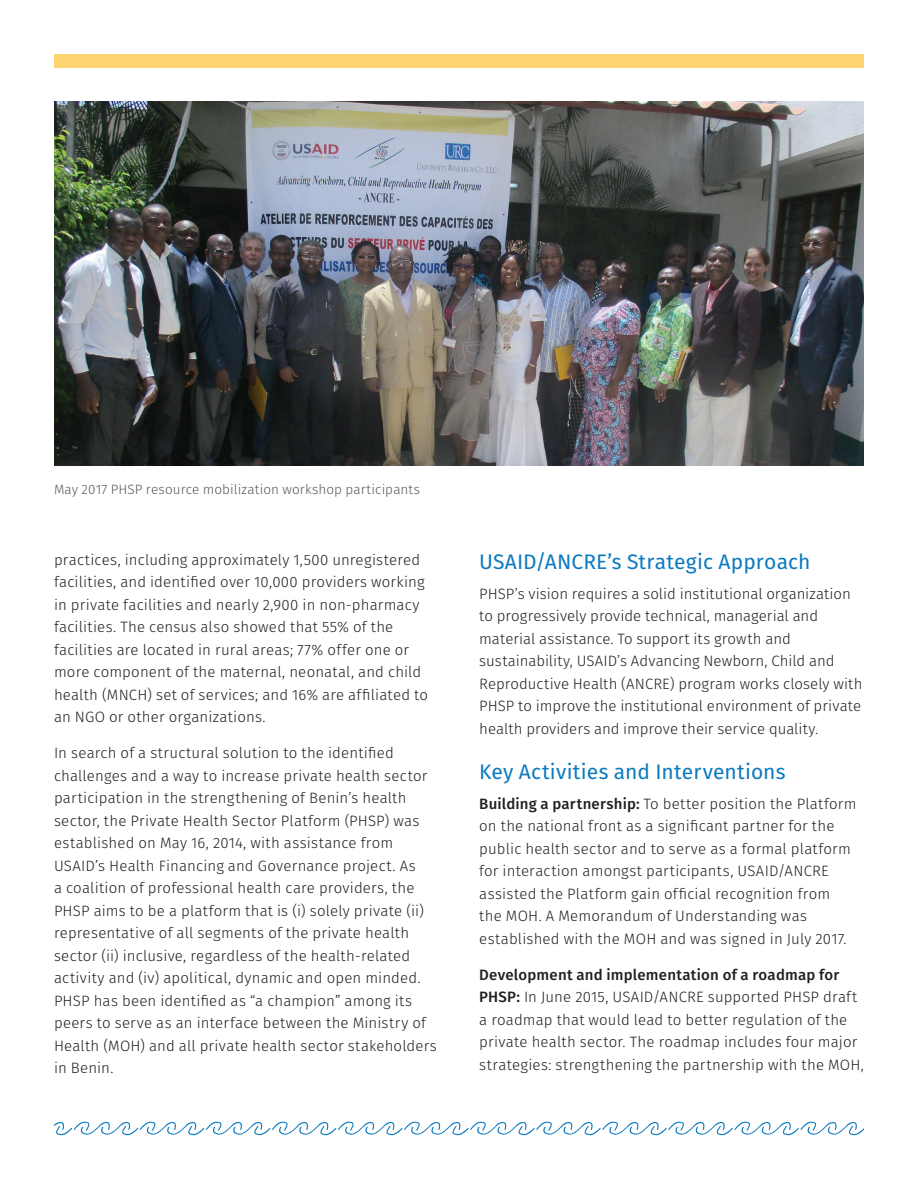
<style>
.page{position:relative;width:918px;height:1188px;background:#fff}
.page>*{position:absolute;margin:0;border:0;box-sizing:border-box;transform-origin:0 0}
.t1{font:21px "Fira Sans";letter-spacing:.005em;color:#0b7ac0}
.t2{font:300 15px/22.5px "Fira Sans";letter-spacing:.01em;color:#231f20}
.t3{font:300 13.5px "Fira Sans";letter-spacing:.005em;color:#57585a}
.s1{font-weight:500}
</style>
<div class="page">
<div style="left:54px;top:54px;width:810px;height:14px;background:#fed371"></div>
<svg style="left:54px;top:1121px;width:810px;height:15px"></svg>
<img style="left:54px;top:101px;width:810px;height:365px">
<p class="t3" style="left:54px;top:480px;width:368px">May 2017 PHSP resource mobilization workshop participants</p>
<p class="t2" style="left:54px;top:548px;width:376px">practices, including approximately 1,500 unregistered facilities, and identified over 10,000 providers working in private facilities and nearly 2,900 in non-pharmacy facilities. The census also showed that 55% of the facilities are located in rural areas; 77% offer one or more component of the maternal, neonatal, and child health (MNCH) set of services; and 16% are affiliated to an NGO or other organizations.</p>
<p class="t2" style="left:54px;top:742px;width:384px">In search of a structural solution to the identified challenges and a way to increase private health sector participation in the strengthening of Benin’s health sector, the Private Health Sector Platform (PHSP) was established on May 16, 2014, with assistance from USAID’s Health Financing and Governance project. As<br>a coalition of professional health care providers, the PHSP aims to be a platform that is (i) solely private (ii) representative of all segments of the private health sector (ii) inclusive, regardless of the health-related activity and (iv) apolitical, dynamic and open minded.<br>PHSP has been identified as “a champion” among its peers to serve as an interface between the Ministry of Health (MOH) and all private health sector stakeholders in Benin.</p>
<h1 class="t1" style="left:479px;top:547px;width:333px">USAID/ANCRE’s Strategic Approach</h1>
<p class="t2" style="left:479px;top:582px;width:385px">PHSP’s vision requires a solid institutional organization to progressively provide technical, managerial and material assistance. To support its growth and sustainability, USAID’s Advancing Newborn, Child and Reproductive Health (ANCRE) program works closely with PHSP to improve the institutional environment of private health providers and improve their service quality.</p>
<h1 class="t1" style="left:479px;top:757px;width:308px">Key Activities and Interventions</h1>
<p class="t2" style="left:479px;top:792px;width:379px"><span class="s1">Building a partnership:</span> To better position the Platform on the national front as a significant partner for the public health sector and to serve as a formal platform for interaction amongst participants, USAID/ANCRE assisted the Platform gain official recognition from<br>the MOH. A Memorandum of Understanding was established with the MOH and was signed in July 2017.</p>
<p class="t2" style="left:479px;top:963px;width:386px"><span class="s1">Development and implementation of a roadmap for PHSP:</span> In June 2015, USAID/ANCRE supported PHSP draft a roadmap that would lead to better regulation of the private health sector. The roadmap includes four major strategies: strengthening the partnership with the MOH,</p>
</div>
